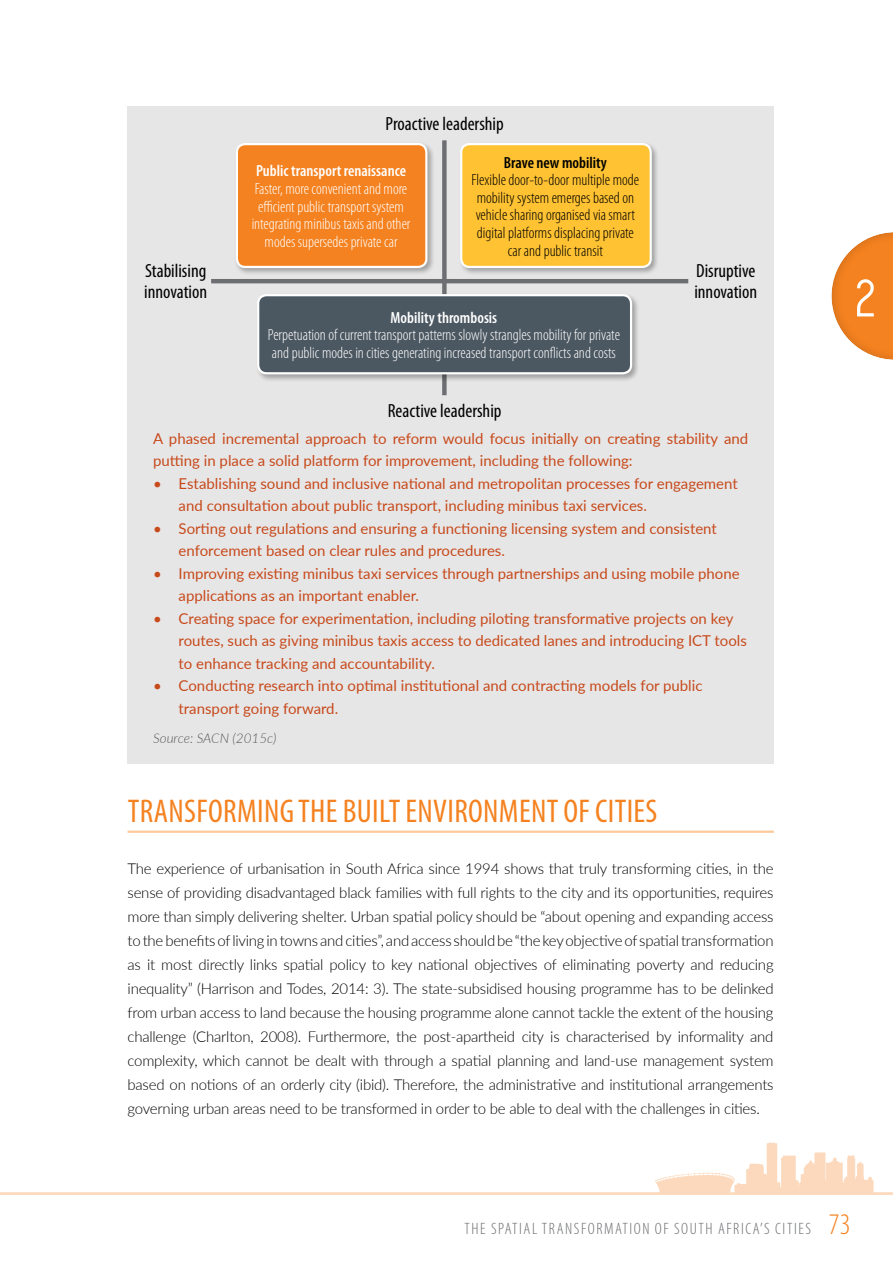
<style>
.page{position:relative;width:893px;height:1263px;background:#fff}
.page>*{position:absolute;margin:0;border:0;box-sizing:border-box;transform-origin:0 0}
.t1{font:52.5px "Simplifica";color:#fff}
.t2{font:condensed 33px "Myriad Pro";letter-spacing:.01em;color:#f58220}
.t3{font:condensed 19.05px/21.3px "Myriad Pro";color:#000}
.t4{font:300 condensed 16.5px "Myriad Pro";letter-spacing:.095em;color:#6d6e71}
.t5{font:300 condensed 16.2px/17.7px "Myriad Pro";color:#fff;text-align:center}
.t6{font:300 condensed 16.2px/17.7px "Myriad Pro";color:#000;text-align:center}
.t7{font:600 condensed 16.2px "Myriad Pro";color:#fff}
.t8{font:600 condensed 16.2px "Myriad Pro";color:#000}
.t9{font:300 15px/24px "Lato";letter-spacing:-.015em;color:#000;text-align:justify}
.t10{font:15px/22.5px "Lato";color:#c74a1b}
.t11{font:italic 300 13.5px "Lato";color:#58595b}
.s1{font-size:30px;color:#f58220}
</style>
<div class="page">
<svg style="left:0;top:1142px;width:893px;height:53px"></svg>
<svg style="left:831px;top:232px;width:62px;height:128px"></svg>
<div style="left:128px;top:106px;width:646px;height:657px;background:#e7e6e7"></div>
<div style="left:442px;top:140px;width:5px;height:255px;background:#6d6e71"></div>
<hr style="left:211px;top:279px;width:477px;height:4px;background:#6d6e71">
<div style="left:234px;top:141px;width:201px;height:135px;background:#000;opacity:.3"></div>
<div style="left:237px;top:144px;width:189px;height:123px;background:#f58220;border-radius:8px"></div>
<div style="left:236px;top:143px;width:191px;height:125px;border:2px solid #fff;border-radius:8px"></div>
<div style="left:458px;top:141px;width:202px;height:135px;background:#000;opacity:.3"></div>
<div style="left:461px;top:144px;width:190px;height:123px;background:#fec232;border-radius:8px"></div>
<div style="left:460px;top:143px;width:192px;height:125px;border:2px solid #fff;border-radius:8px"></div>
<div style="left:255px;top:292px;width:385px;height:90px;background:#000;opacity:.3"></div>
<div style="left:258px;top:295px;width:373px;height:78px;background:#4b5761;border-radius:8px"></div>
<div style="left:257px;top:294px;width:375px;height:80px;border:2px solid #fff;border-radius:8px"></div>
<hr style="left:128px;top:830px;width:646px;height:3px;background:#fdc99b">
<p class="t3" style="left:385px;top:113px;width:120px">Proactive leadership</p>
<p class="t3" style="left:144px;top:259px;width:64px">Stabilising innovation</p>
<p class="t7" style="left:256px;top:161px;width:151px">Public transport renaissance</p>
<p class="t5" style="left:252px;top:180px;width:160px">Faster, more convenient and more efficient public transport system integrating minibus taxis and other modes supersedes private car</p>
<p class="t8" style="left:504px;top:152px;width:104px">Brave new mobility</p>
<p class="t6" style="left:472px;top:171px;width:169px">Flexible door-to-door multiple mode mobility system emerges based on vehicle sharing organised via smart digital platforms displacing private car and public transit</p>
<p class="t7" style="left:391px;top:307px;width:108px">Mobility thrombosis</p>
<p class="t5" style="left:268px;top:326px;width:354px;text-align:left">Perpetuation of current transport patterns slowly strangles mobility for private and public modes in cities generating increased transport conflicts and costs</p>
<p class="t3" style="left:388px;top:400px;width:115px">Reactive leadership</p>
<p class="t3" style="left:694px;top:259px;width:64px">Disruptive innovation</p>
<p class="t10" style="left:153px;top:426px;width:597px">A phased incremental approach to reform would focus initially on creating stability and putting in place a solid platform for improvement, including the following:</p>
<p class="t10" style="left:179px;top:471px;width:561px;text-indent:-26px">• Establishing sound and inclusive national and metropolitan processes for engagement and consultation about public transport, including minibus taxi services.</p>
<p class="t10" style="left:179px;top:516px;width:540px;text-indent:-26px">• Sorting out regulations and ensuring a functioning licensing system and consistent enforcement based on clear rules and procedures.</p>
<p class="t10" style="left:179px;top:561px;width:563px;text-indent:-26px">• Improving existing minibus taxi services through partnerships and using mobile phone applications as an important enabler.</p>
<p class="t10" style="left:179px;top:606px;width:570px;text-indent:-26px">• Creating space for experimentation, including piloting transformative projects on key routes, such as giving minibus taxis access to dedicated lanes and introducing ICT tools to enhance tracking and accountability.</p>
<p class="t10" style="left:179px;top:674px;width:525px;text-indent:-26px">• Conducting research into optimal institutional and contracting models for public transport going forward.</p>
<p class="t11" style="left:153px;top:728px;width:125px">Source: SACN (2015c)</p>
<h2 class="t2" style="left:128px;top:791px;width:491px">Transforming the Bui lt Environment of Cities</h2>
<p class="t9" style="left:128px;top:856px;width:648px">The experience of urbanisation in South Africa since 1994 shows that truly transforming cities, in the sense of providing disadvantaged black families with full rights to the city and its opportunities, requires more than simply delivering shelter. Urban spatial policy should be “about opening and expanding access to the benefits of living in towns and cities”, and access should be “the key objective of spatial transformation as it most directly links spatial policy to key national objectives of eliminating poverty and reducing inequality” (Harrison and Todes, 2014: 3). The state-subsidised housing programme has to be delinked from urban access to land because the housing programme alone cannot tackle the extent of the housing challenge (Charlton, 2008). Furthermore, the post-apartheid city is characterised by informality and complexity, which cannot be dealt with through a spatial planning and land-use management system based on notions of an orderly city (ibid). Therefore, the administrative and institutional arrangements governing urban areas need to be transformed in order to be able to deal with the challenges in cities.</p>
<h1 class="t1" style="left:858px;top:271px;width:20px">2</h1>
<p class="t4" style="left:465px;top:1218px;width:387px">THE SPATIAL TRANSFORMATION OF SOUTH AFRICA’S CITIES <span class="s1">73</span></p>
</div>
